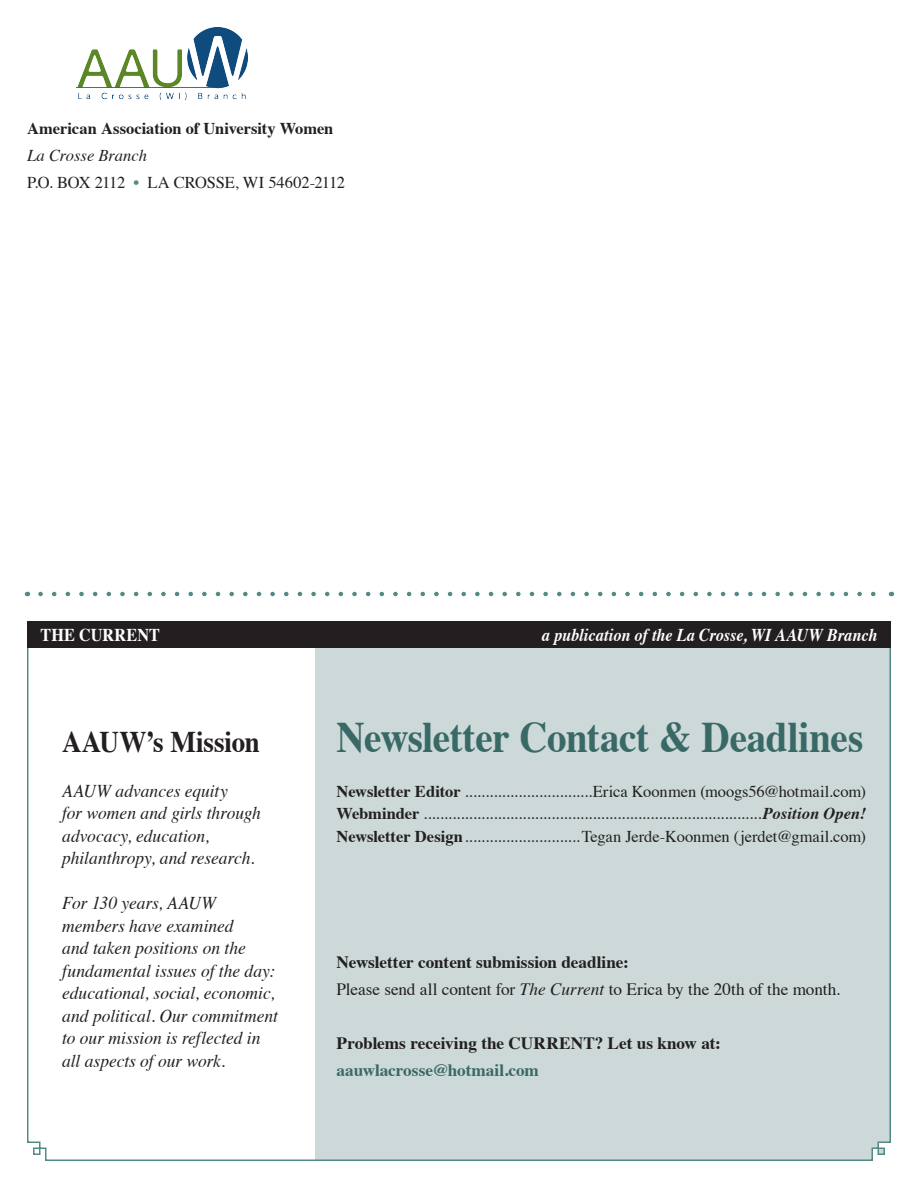
<style>
.page{position:relative;width:918px;height:1188px;background:#fff}
.page>*{position:absolute;margin:0;border:0;box-sizing:border-box;transform-origin:0 0}
.t1{font:700 43.5px "Times";letter-spacing:-.01em;color:#396966;scale:.9 1}
.t2{font:700 30px "Times";letter-spacing:-.005em;color:#231f20;scale:.9 1}
.t3{font:italic 18px/22.5px "Times";color:#231f20}
.t4{font:italic 700 18px "Times";color:#fff;scale:.9 1}
.t5{font:700 18px "Times";letter-spacing:.015em;color:#fff;scale:.9 1}
.t6{font:17.25px/27px "Times";letter-spacing:-.005em;color:#231f20}
.t7{font:700 17.25px "Times";letter-spacing:-.005em;color:#231f20}
.t8{font:700 17.25px "Times";letter-spacing:-.005em;color:#396966}
.t9{font:16.5px "Times";letter-spacing:-.005em;color:#231f20}
.t10{font:700 16.5px "Times";letter-spacing:-.005em;color:#231f20}
.t11{font:italic 16.5px "Times";color:#231f20}
.s1{color:#548a86}
.s2{font-weight:700}
.s3{font-weight:700;font-style:italic}
.s4{font-style:italic}
</style>
<div class="page">
<svg style="left:27px;top:648px;width:864px;height:513px"></svg>
<svg style="left:40px;top:592px;width:836px;height:4px"></svg>
<div style="left:27px;top:621px;width:864px;height:27px;background:#231f20"></div>
<img style="left:76px;top:27px;width:172px;height:72px">
<p class="t10" style="left:27px;top:113px;width:308px">American Association of University Women</p>
<p class="t11" style="left:27px;top:141px;width:122px">La Crosse Branch</p>
<p class="t9" style="left:27px;top:167px;width:320px">P.O. BOX 2112 <span class="s1">•</span> LA CROSSE, WI 54602-2112</p>
<p class="t5" style="left:40px;top:618px;width:134px">THE CURRENT</p>
<p class="t4" style="left:542px;top:618px;width:374px">a publication of the La Crosse, WI AAUW Branch</p>
<p class="t2" style="left:62px;top:713px;width:221px">AAUW’s Mission</p>
<p class="t3" style="left:62px;top:778px;width:200px">AAUW advances equity<br>for women and girls through advocacy, education, philanthropy, and research.</p>
<p class="t3" style="left:62px;top:891px;width:217px">For 130 years, AAUW members have examined<br>and taken positions on the fundamental issues of the day: educational, social, economic, and political. Our commitment to our mission is reflected in all aspects of our work.</p>
<p class="t1" style="left:337px;top:695px;width:587px">Newsletter Contact &amp; Deadlines</p>
<p class="t9" style="left:337px;top:776px;width:531px"><span class="s2">Newsletter Editor</span> ...............................Erica Koonmen (moogs56@hotmail.com)</p>
<p class="t9" style="left:337px;top:798px;width:531px"><span class="s2">Webminder</span> ..................................................................................<span class="s3">Position Open!</span></p>
<p class="t9" style="left:337px;top:821px;width:531px"><span class="s2">Newsletter Design</span>............................Tegan Jerde-Koonmen (jerdet@gmail.com)</p>
<p class="t6" style="left:337px;top:947px;width:505px"><span class="s2">Newsletter content submission deadline:<br></span>Please send all content for <span class="s4">The Current</span> to Erica by the 20th of the month.</p>
<p class="t7" style="left:337px;top:1026px;width:386px">Problems receiving the CURRENT? Let us know at:</p>
<p class="t8" style="left:337px;top:1053px;width:204px">aauwlacrosse@hotmail.com</p>
</div>
